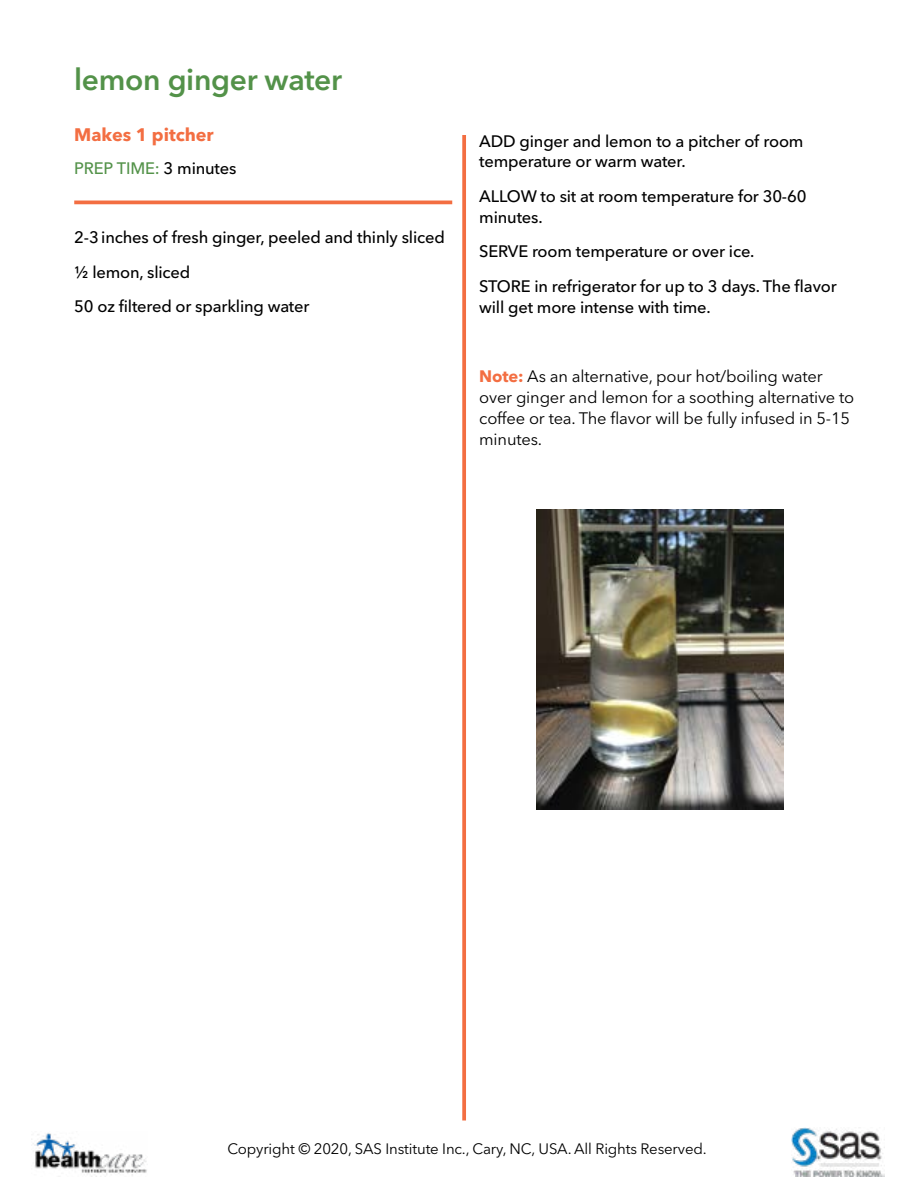
<style>
.page{position:relative;width:918px;height:1188px;background:#fff}
.page>*{position:absolute;margin:0;border:0;box-sizing:border-box;transform-origin:0 0}
.t1{font:600 30px "Avenir Next W1 G";letter-spacing:-.01em;color:#539249}
.t2{font:700 18px "Avenir Next W1 G";color:#f36e42}
.t3{font:500 16.5px/34.5px "Avenir Next W1 G";letter-spacing:-.01em;color:#000}
.t4{font:16.5px/21px "Avenir Next W1 G";letter-spacing:-.01em;color:#000}
.t5{font:500 16.5px "Avenir Next W1 G";letter-spacing:-.01em;color:#539249}
.t6{font:15px "Avenir Next W1 G";letter-spacing:-.01em;color:#000}
.s1{color:#000}
.s2{font-weight:700;color:#f36e42}
</style>
<div class="page">
<svg style="left:462px;top:135px;width:4px;height:985px;background:#f3784f"></svg>
<hr style="left:74px;top:201px;width:378px;height:3px;background:#f36e42">
<img style="left:33px;top:1133px;width:114px;height:44px">
<img style="left:792px;top:1128px;width:93px;height:49px">
<img style="left:537px;top:509px;width:247px;height:301px">
<h1 class="t1" style="left:74px;top:61px;width:269px">lemon ginger water</h1>
<p class="t2" style="left:74px;top:124px;width:141px">Makes 1 pitcher</p>
<p class="t5" style="left:74px;top:159px;width:164px">PREP TIME: <span class="s1">3 minutes</span></p>
<p class="t3" style="left:74px;top:220px;width:372px">2-3 inches of fresh ginger, peeled and thinly sliced ½ lemon, sliced<br>50 oz filtered or sparkling water</p>
<p class="t3" style="left:479px;top:132px;width:326px;line-height:19.8px">ADD ginger and lemon to a pitcher of room temperature or warm water.</p>
<p class="t3" style="left:479px;top:185px;width:329px;line-height:21px">ALLOW to sit at room temperature for 30-60 minutes.</p>
<p class="t3" style="left:479px;top:234px;width:359px">SERVE room temperature or over ice.<br>STORE in refrigerator for up to 3 days. The flavor</p>
<p class="t3" style="left:479px;top:290px;width:233px">will get more intense with time.</p>
<p class="t4" style="left:479px;top:366px;width:377px"><span class="s2">Note:</span> As an alternative, pour hot/boiling water over ginger and lemon for a soothing alternative to coffee or tea. The flavor will be fully infused in 5-15 minutes.</p>
<p class="t6" style="left:227px;top:1140px;width:481px">Copyright © 2020, SAS Institute Inc., Cary, NC, USA. All Rights Reserved.</p>
</div>
